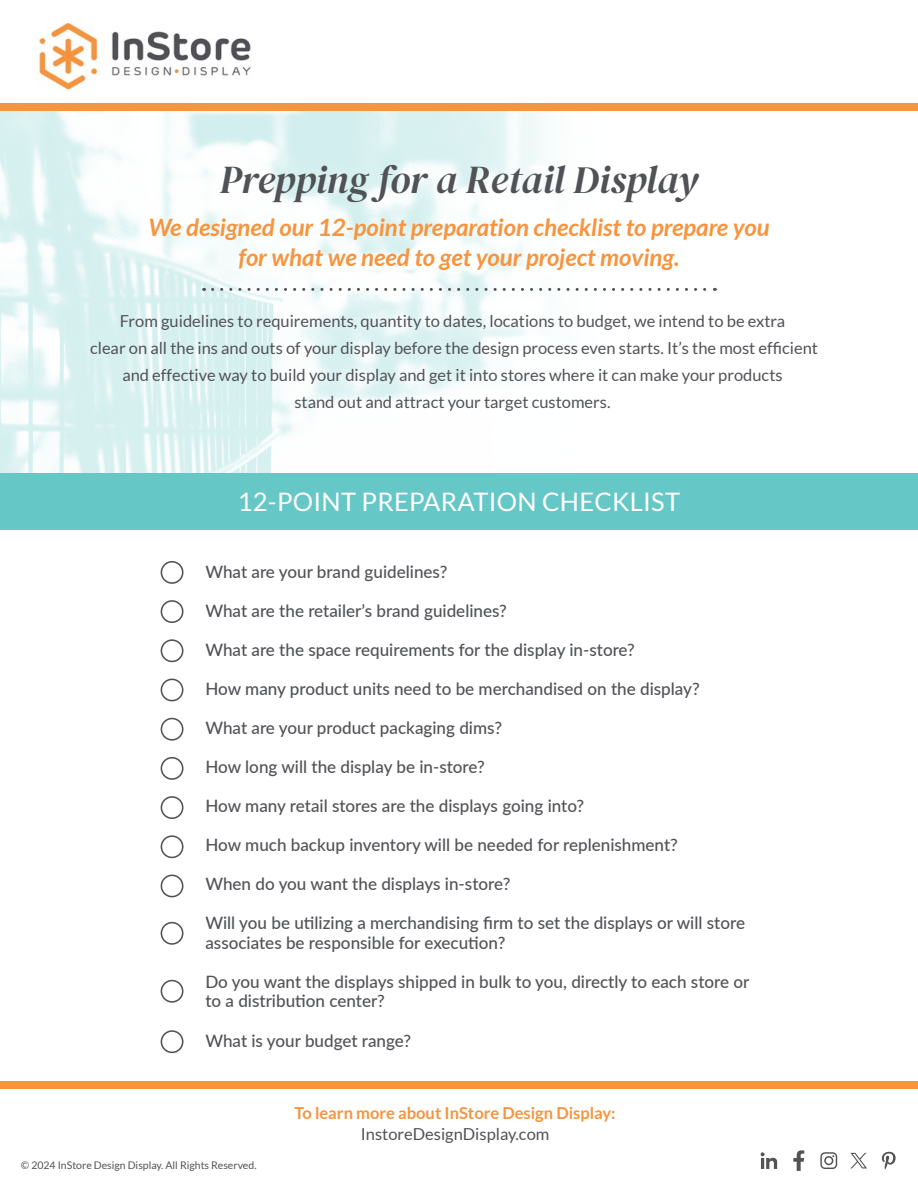
<style>
.page{position:relative;width:918px;height:1188px;background:#fff}
.page>*{position:absolute;margin:0;border:0;box-sizing:border-box;transform-origin:0 0}
.t1{font:italic 39px "DM Serif Display";color:#515256}
.t2{font:25.5px "Lato";letter-spacing:.01em;color:#fff}
.t3{font:italic 700 24px/30px "Lato";color:#f7943d;text-align:center}
.t4{font:500 17.1px/19.5px "Lato";color:#515256}
.t5{font:16.5px/27px "Lato";color:#515256;text-align:center}
.t6{font:700 16.5px "Lato";color:#f7943d}
.t7{font:10.5px "Lato";color:#535255}
</style>
<div class="page">
<img style="left:0;top:111px;width:918px;height:363px">
<div style="left:0;top:474px;width:918px;height:56px;background:#66c7c7"></div>
<img style="left:38px;top:22px;width:213px;height:70px">
<div style="left:0;top:1082px;width:918px;height:7px;background:#f7943e"></div>
<div style="left:0;top:104px;width:918px;height:7px;background:#f7943e"></div>
<div style="left:161px;top:561px;width:22px;height:23px;border:2px solid #515256;border-radius:50%"></div>
<div style="left:161px;top:718px;width:22px;height:23px;border:2px solid #515256;border-radius:50%"></div>
<div style="left:161px;top:875px;width:22px;height:22px;border:2px solid #515256;border-radius:50%"></div>
<div style="left:161px;top:600px;width:22px;height:23px;border:2px solid #515256;border-radius:50%"></div>
<div style="left:161px;top:757px;width:22px;height:23px;border:2px solid #515256;border-radius:50%"></div>
<div style="left:161px;top:922px;width:22px;height:23px;border:2px solid #515256;border-radius:50%"></div>
<div style="left:161px;top:639px;width:22px;height:23px;border:2px solid #515256;border-radius:50%"></div>
<div style="left:161px;top:796px;width:22px;height:23px;border:2px solid #515256;border-radius:50%"></div>
<div style="left:161px;top:980px;width:22px;height:23px;border:2px solid #515256;border-radius:50%"></div>
<div style="left:161px;top:679px;width:22px;height:22px;border:2px solid #515256;border-radius:50%"></div>
<div style="left:161px;top:835px;width:22px;height:23px;border:2px solid #515256;border-radius:50%"></div>
<div style="left:161px;top:1030px;width:22px;height:23px;border:2px solid #515256;border-radius:50%"></div>
<svg style="left:793px;top:1150px;width:11px;height:21px"></svg>
<svg style="left:761px;top:1152px;width:16px;height:17px"></svg>
<svg style="left:850px;top:1153px;width:17px;height:15px"></svg>
<svg style="left:882px;top:1152px;width:14px;height:18px"></svg>
<svg style="left:820px;top:1152px;width:17px;height:17px"></svg>
<svg style="left:213px;top:288px;width:502px;height:3px"></svg>
<h1 class="t1" style="left:220px;top:157px;width:480px">Prepping for a Retail Display</h1>
<h3 class="t3" style="left:148px;top:213px;width:623px">We designed our 12-point preparation checklist to prepare you for what we need to get your project moving.</h3>
<p class="t5" style="left:90px;top:307px;width:730px">From guidelines to requirements, quantity to dates, locations to budget, we intend to be extra<br>clear on all the ins and outs of your display before the design process even starts. It’s the most efficient and effective way to build your display and get it into stores where it can make your products<br>stand out and attract your target customers.</p>
<h2 class="t2" style="left:238px;top:488px;width:444px">12-POINT PREPARATION CHECKLIST</h2>
<p class="t4" style="left:205px;top:562px;width:244px">What are your brand guidelines?</p>
<p class="t4" style="left:205px;top:601px;width:303px">What are the retailer’s brand guidelines?</p>
<p class="t4" style="left:205px;top:640px;width:431px">What are the space requirements for the display in-store?</p>
<p class="t4" style="left:205px;top:679px;width:496px">How many product units need to be merchandised on the display?</p>
<p class="t4" style="left:205px;top:718px;width:298px">What are your product packaging dims?</p>
<p class="t4" style="left:205px;top:757px;width:281px">How long will the display be in-store?</p>
<p class="t4" style="left:205px;top:796px;width:380px">How many retail stores are the displays going into?</p>
<p class="t4" style="left:205px;top:835px;width:474px">How much backup inventory will be needed for replenishment?</p>
<p class="t4" style="left:205px;top:874px;width:306px">When do you want the displays in-store?</p>
<p class="t4" style="left:205px;top:913px;width:541px">Will you be utilizing a merchandising firm to set the displays or will store associates be responsible for execution?</p>
<p class="t4" style="left:205px;top:971px;width:546px">Do you want the displays shipped in bulk to you, directly to each store or to a distribution center?</p>
<p class="t4" style="left:205px;top:1031px;width:207px">What is your budget range?</p>
<p class="t7" style="left:21px;top:1160px;width:237px">© 2024 InStore Design Display. All Rights Reserved.</p>
<p class="t6" style="left:294px;top:1104px;width:323px">To learn more about InStore Design Display:</p>
<p class="t5" style="left:361px;top:1121px;width:190px">InstoreDesignDisplay.com</p>
</div>
